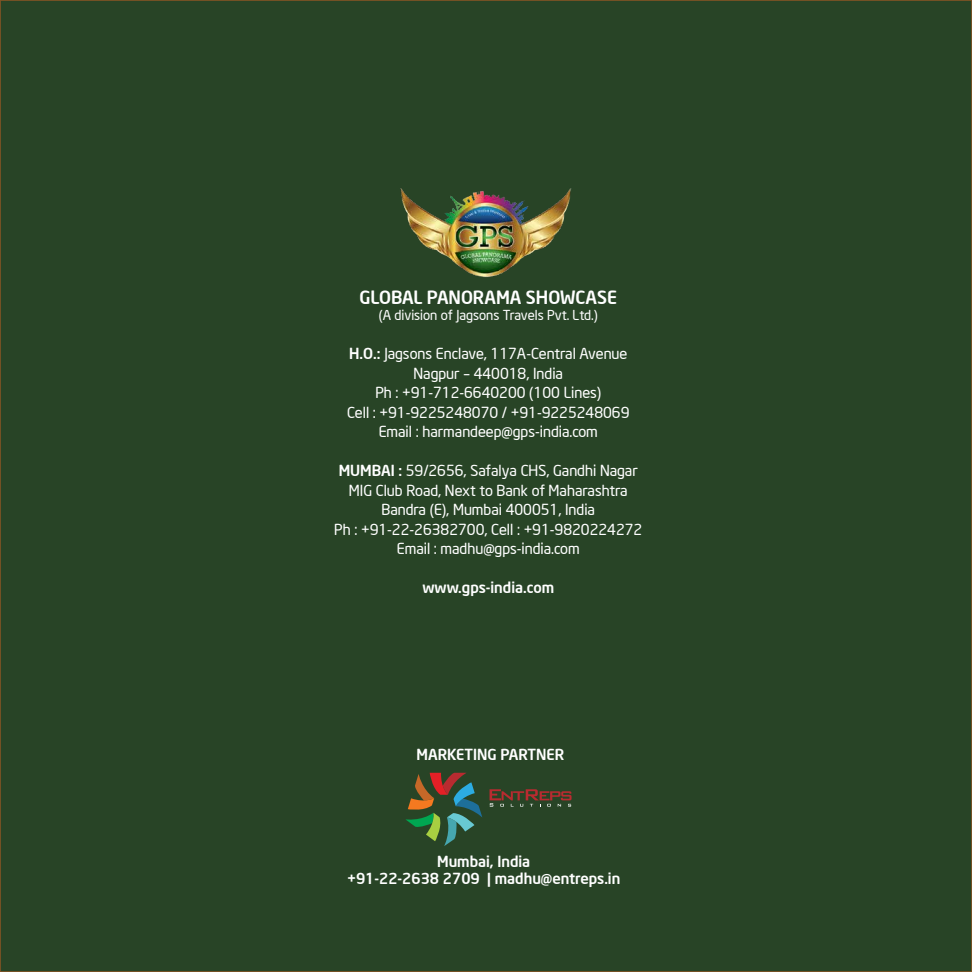
<style>
.page{position:relative;width:972px;height:972px;background:#284426}
.page>*{position:absolute;margin:0;border:0;box-sizing:border-box;transform-origin:0 0}
.t1{font:500 18px "Neo Sans Intel";color:#fff}
.t2{font:15px/19.5px "Neo Sans Intel";color:#fff;text-align:center}
.t3{font:500 15px/16.5px "Neo Sans Intel";color:#fff;text-align:center}
.t4{font:13.5px "Neo Sans Intel";color:#fff}
.s1{font-weight:500}
</style>
<div class="page">
<svg style="left:406px;top:773px;width:76px;height:73px"></svg>
<svg style="left:490px;top:789px;width:82px;height:18px"></svg>
<img style="left:401px;top:188px;width:170px;height:89px">
<p class="t1" style="left:360px;top:286px;width:12px">GLOBAL</p>
<p class="t1" style="left:427px;top:286px;width:24px">PANORAMA</p>
<p class="t1" style="left:526px;top:286px;width:91px">SHOWCASE</p>
<p class="t4" style="left:379px;top:307px;width:220px">(A division of Jagsons Travels Pvt. Ltd.)</p>
<p class="t2" style="left:347px;top:344px;width:284px"><span class="s1">H.O.:</span> Jagsons Enclave, 117A-Central Avenue Nagpur – 440018, India<br>Ph : +91-712-6640200 (100 Lines)<br>Cell : +91-9225248070 / +91-9225248069<br>Email : harmandeep@gps-india.com</p>
<p class="t3" style="left:339px;top:462px;width:31px">MUMBAI</p>
<p class="t2" style="left:398px;top:461px;width:241px"><span class="s1">:</span> 59/2656, Safalya CHS, Gandhi Nagar</p>
<p class="t2" style="left:349px;top:480px;width:280px">MIG Club Road, Next to Bank of Maharashtra</p>
<p class="t2" style="left:381px;top:500px;width:215px">Bandra (E), Mumbai 400051, India</p>
<p class="t2" style="left:334px;top:519px;width:310px">Ph : +91-22-26382700, Cell : +91-9820224272</p>
<p class="t2" style="left:397px;top:539px;width:184px">Email : madhu@gps-india.com</p>
<p class="t3" style="left:422px;top:579px;width:133px">www.gps-india.com</p>
<p class="t3" style="left:417px;top:746px;width:11px">MAR</p>
<p class="t3" style="left:447px;top:746px;width:18px">KETING</p>
<p class="t3" style="left:500px;top:746px;width:19px">PARTNER</p>
<p class="t3" style="left:347px;top:853px;width:275px">Mumbai, India<br>+91-22-2638 2709 | madhu@entreps.in</p>
</div>
